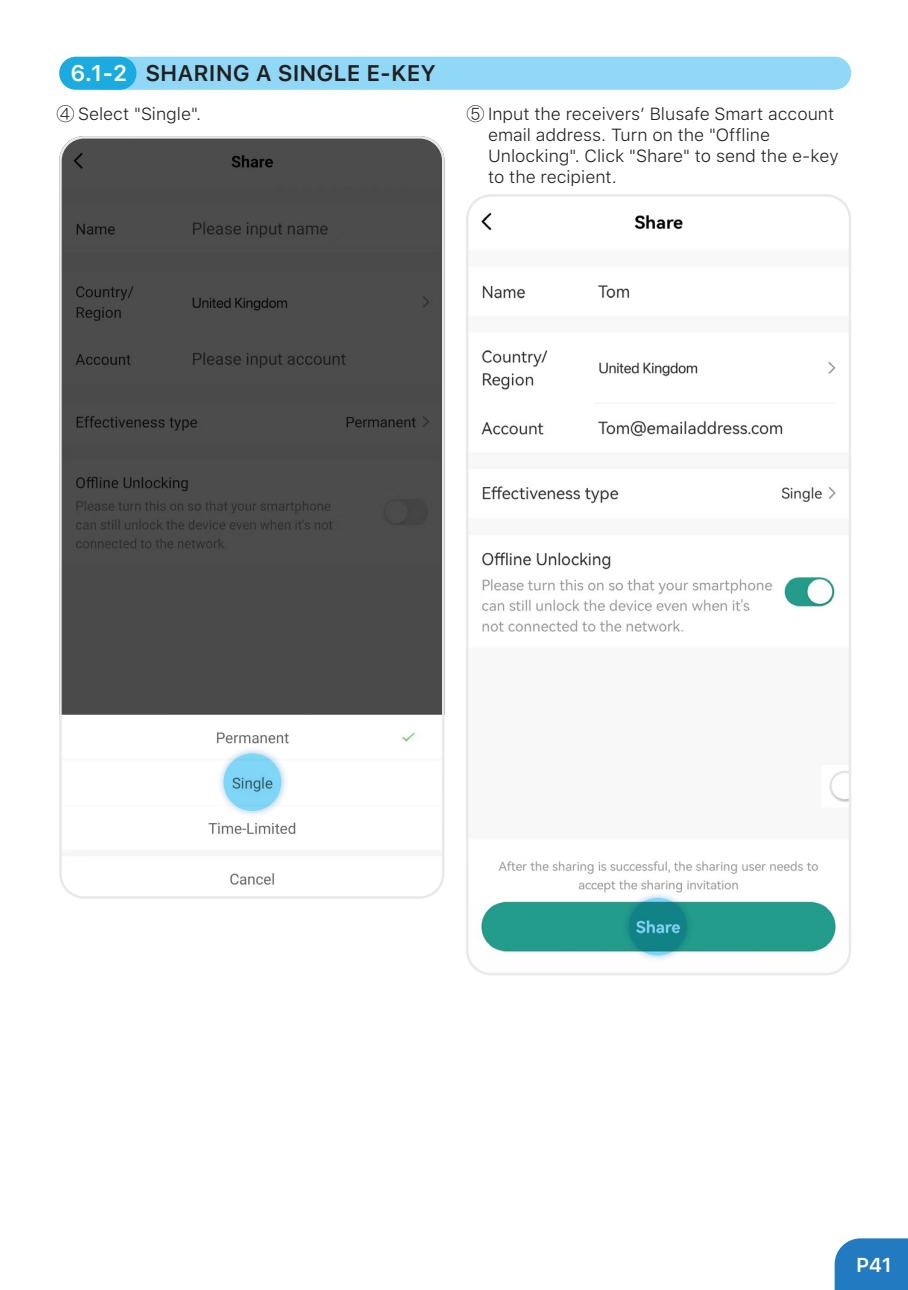
<style>
.page{position:relative;width:908px;height:1290px;background:#fff}
.page>*{position:absolute;margin:0;border:0;box-sizing:border-box;transform-origin:0 0}
.页眉右{font:600 22.5px "SF Pro Text";color:#231f20}
.t1{font:600 20px "SF Pro Text";color:#fff}
.t2{font:300 17.5px/21px "SF Pro Text";color:#231f20}
.s1{color:#fff}
.s2{font-family:"Ping Fang SC Regular";font-weight:400}
</style>
<div class="page">
<div style="left:834px;top:1238px;width:73px;height:52px;background:#227bc0"></div>
<img style="left:62px;top:136px;width:382px;height:760px">
<div style="left:59px;top:136px;width:385px;height:763px;border:2px solid #e9e9e9;border-radius:24px"></div>
<img style="left:468px;top:197px;width:382px;height:778px">
<div style="left:465px;top:194px;width:385px;height:781px;border:2px solid #e9e9e9;border-radius:24px"></div>
<div style="left:620px;top:890px;width:73px;height:72px;background:#0070bd;opacity:.75"></div>
<svg style="left:628px;top:898px;width:58px;height:57px;background:#218e95"></svg>
<div style="left:216px;top:746px;width:72px;height:72px;background:#0070bd;opacity:.75"></div>
<svg style="left:223px;top:753px;width:58px;height:58px;background:#7ccded"></svg>
<div style="left:86px;top:57px;width:764px;height:33px;background:#91d8f7;border-radius:17px"></div>
<div style="left:59px;top:57px;width:77px;height:33px;background:#1babde;border-radius:17px"></div>
<p class="页眉右" style="left:71px;top:57px;width:366px"><span class="s1">6.1-2</span> SHARING A SINGLE E-KEY</p>
<p class="t2" style="left:57px;top:104px;width:146px"><span class="s2">④</span> Select "Single".</p>
<p class="t2" style="left:488px;top:104px;width:352px;text-indent:-21px"><span class="s2">⑤</span> Input the receivers’ Blusafe Smart account email address. Turn on the "Offline Unlocking". Click "Share" to send the e-key to the recipient.</p>
<p class="t1" style="left:855px;top:1250px;width:37px">P41</p>
</div>
